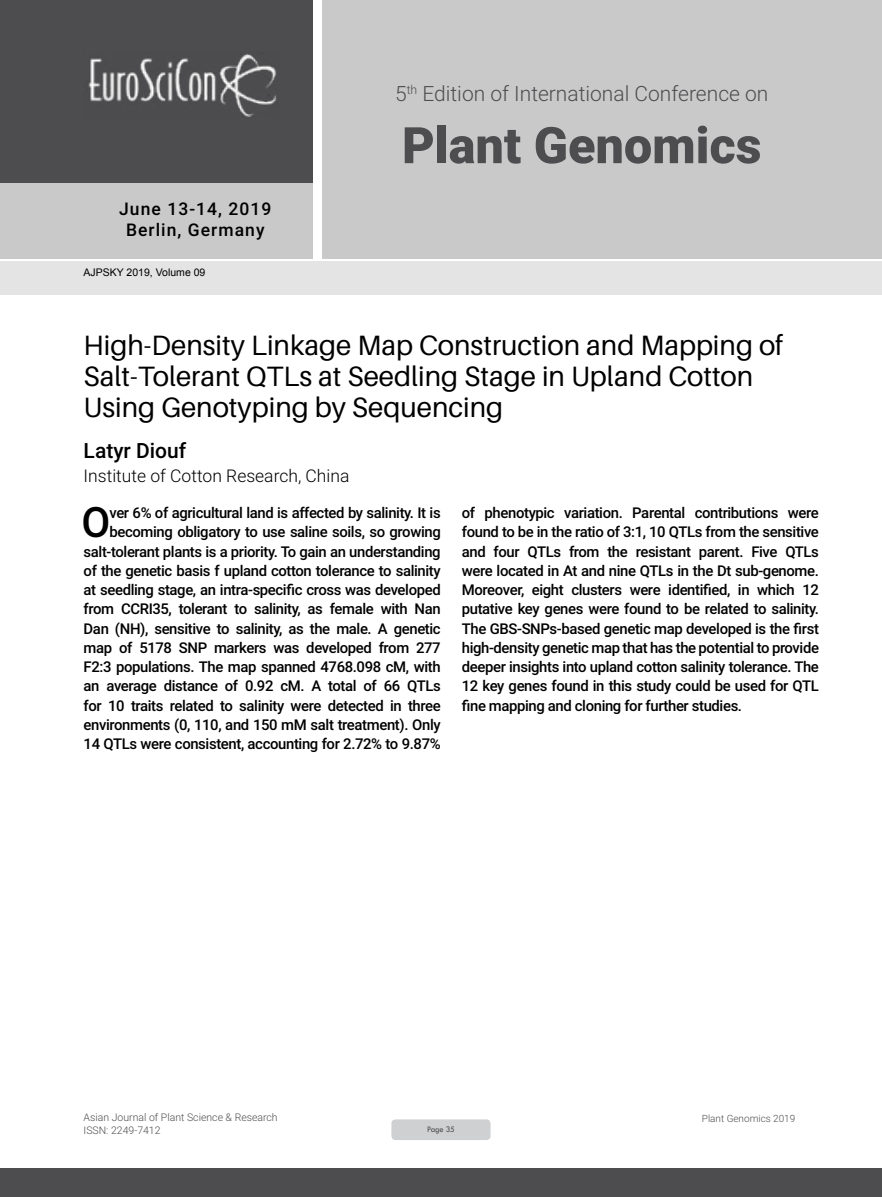
<style>
.page{position:relative;width:882px;height:1197px;background:#fff}
.page>*{position:absolute;margin:0;border:0;box-sizing:border-box;transform-origin:0 0}
.t1{font:900 50.4px "Roboto";color:#4d4d4f}
.t2{font:500 42px "Roboto";color:#000}
.t3{font:28px/30.8px "Aileron";color:#000}
.t4{font:300 21px "Roboto";color:#4d4d4f}
.t5{font:500 21px "Roboto";color:#000}
.t6{font:300 17.5px "Roboto";color:#000}
.t7{font:500 17.5px/21px "Roboto";letter-spacing:.06em;color:#000;text-align:center}
.t8{font:500 14.88px/19.2px "Roboto";letter-spacing:-.025em;color:#000;text-align:right}
.t9{font:300 10.5px/12.6px "Roboto";color:#4d4d4f}
.t10{font:10.5px "Arial";color:#000}
.t11{font:300 9.97px "Roboto";color:#4d4d4f}
.t12{font:8.75px "Tw Cen";letter-spacing:-.02em;color:#4d4d4f;scale:.95 1}
</style>
<div class="page">
<div style="left:0;top:0;width:313px;height:183px;background:#4d4d4f"></div>
<div style="left:1px;top:183px;width:312px;height:76px;background:#c9c9ca"></div>
<div style="left:323px;top:0;width:559px;height:259px;background:#c9c9ca"></div>
<img style="left:88px;top:54px;width:188px;height:63px">
<div style="left:0;top:1169px;width:882px;height:28px;background:#4d4d4f"></div>
<div style="left:1px;top:261px;width:881px;height:33px;background:#e4e4e4"></div>
<div style="left:391px;top:1119px;width:100px;height:21px;background:#cfd0d2;border-radius:4px"></div>
<h3 class="t4" style="left:395px;top:79px;width:375px">5<sup>th</sup> Edition of International Conference on</h3>
<p class="t7" style="left:119px;top:198px;width:154px">June 13-14, 2019<br>Berlin, Germany</p>
<p class="t10" style="left:84px;top:266px;width:123px">AJPSKY 2019, Volume 09</p>
<h1 class="t1" style="left:402px;top:110px;width:361px">Plant Genomics</h1>
<h3 class="t3" style="left:84px;top:331px;width:701px">High-Density Linkage Map Construction and Mapping of<br>Salt-Tolerant QTLs at Seedling Stage in Upland Cotton<br>Using Genotyping by Sequencing</h3>
<h3 class="t5" style="left:84px;top:435px;width:104px">Latyr Diouf</h3>
<p class="t6" style="left:84px;top:464px;width:267px">Institute of Cotton Research, China</p>
<h2 class="t2" style="left:82px;top:493px;width:30px">O</h2>
<p class="t8" style="left:84px;top:503px;width:359px">ver 6% of agricultural land is affected by salinity. It is becoming obligatory to use saline soils, so growing salt-tolerant plants is a priority. To gain an understanding of the genetic basis f upland cotton tolerance to salinity at seedling stage, an intra-specific cross was developed from CCRI35, tolerant to salinity, as female with Nan Dan (NH), sensitive to salinity, as the male. A genetic map of 5178 SNP markers was developed from 277<br>F2:3 populations. The map spanned 4768.098 cM, with an average distance of 0.92 cM. A total of 66 QTLs for 10 traits related to salinity were detected in three environments (0, 110, and 150 mM salt treatment). Only 14 QTLs were consistent, accounting for 2.72% to 9.87%</p>
<p class="t8" style="left:462px;top:503px;width:359px;text-align:justify">of phenotypic variation. Parental contributions were found to be in the ratio of 3:1, 10 QTLs from the sensitive and four QTLs from the resistant parent. Five QTLs were located in At and nine QTLs in the Dt sub-genome.<br>Moreover, eight clusters were identified, in which 12 putative key genes were found to be related to salinity.<br>The GBS-SNPs-based genetic map developed is the first high-density genetic map that has the potential to provide deeper insights into upland cotton salinity tolerance. The 12 key genes found in this study could be used for QTL fine mapping and cloning for further studies.</p>
<p class="t9" style="left:84px;top:1111px;width:196px">Asian Journal of Plant Science &amp; Research<br>ISSN: 2249-7412</p>
<p class="t12" style="left:427px;top:1124px;width:31px">Page 35</p>
<p class="t11" style="left:702px;top:1111px;width:95px">Plant Genomics 2019</p>
</div>
